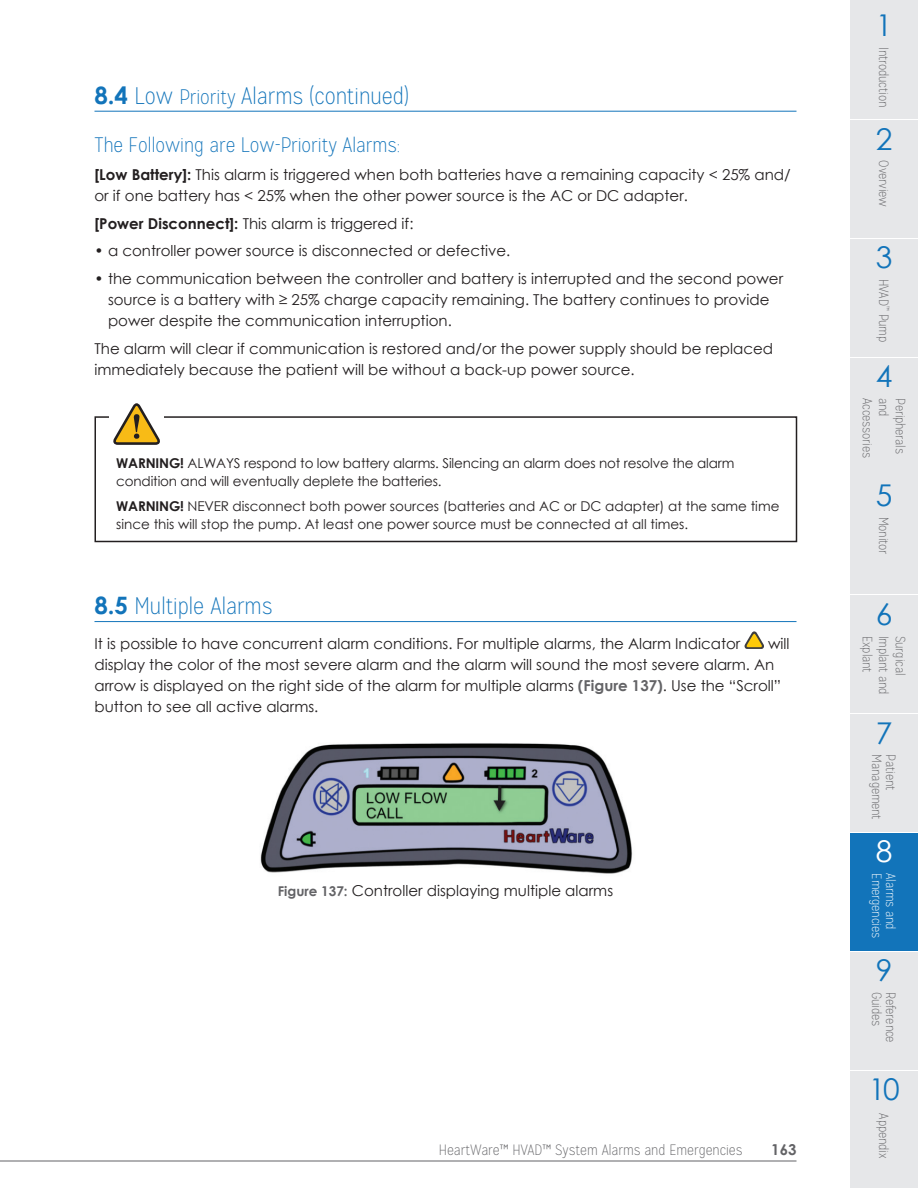
<style>
.page{position:relative;width:918px;height:1188px;background:#fff}
.page>*{position:absolute;margin:0;border:0;box-sizing:border-box;transform-origin:0 0}
.t1{font:30px "Century Gothic";color:#1274ba}
.t2{font:30px "Century Gothic";color:#fff}
.Running_heads{font:100 24px "Mission Gothic";color:#1274ba}
.Large_Blue_Subheads{font:100 21px "Mission Gothic";color:#1274ba}
.Body_Copy{font:15px/21px "Century Gothic";color:#231f20}
.t3{font:100 15px "Mission Gothic";color:#636366}
.t4{font:700 15px "Century Gothic";color:#636366}
.Body_Copy-2{font:13.5px/18px "Century Gothic";color:#231f20}
.t5{font:100 13.5px "Mission Gothic";letter-spacing:-.01em;color:#636366}
.t6{font:100 13.5px "Mission Gothic";letter-spacing:-.01em;color:#fff}
.s1{font-family:"Century Gothic";font-weight:700}
.s2{font-size:21px}
.s3{font-weight:700}
.s4{font-weight:700;color:#636366}
.s5{font-weight:700;font-size:13.5px;color:#636366}
</style>
<div class="page">
<div style="left:850px;top:1071px;width:68px;height:117px;background:#e6e7e9"></div>
<div style="left:850px;top:952px;width:68px;height:117px;background:#e6e7e9"></div>
<div style="left:850px;top:833px;width:68px;height:117px;background:#1274ba"></div>
<div style="left:850px;top:714px;width:68px;height:118px;background:#e6e7e9"></div>
<div style="left:850px;top:596px;width:68px;height:117px;background:#e6e7e9"></div>
<div style="left:850px;top:477px;width:68px;height:117px;background:#e6e7e9"></div>
<div style="left:850px;top:358px;width:68px;height:117px;background:#e6e7e9"></div>
<div style="left:850px;top:239px;width:68px;height:117px;background:#e6e7e9"></div>
<div style="left:850px;top:120px;width:68px;height:118px;background:#e6e7e9"></div>
<div style="left:850px;top:0;width:68px;height:119px;background:#e6e7e9"></div>
<hr style="left:0;top:1161px;width:796px;height:1px;background:#636366">
<hr style="left:94px;top:111px;width:702px;height:1px;background:#1274ba">
<hr style="left:94px;top:621px;width:702px;height:1px;background:#1274ba">
<div style="left:94px;top:416px;width:703px;height:126px;border:2px solid #231f20"></div>
<div style="left:109px;top:402px;width:55px;height:44px;background:#fff"></div>
<svg style="left:113px;top:403px;width:47px;height:42px"></svg>
<svg style="left:745px;top:631px;width:19px;height:18px"></svg>
<img style="left:260px;top:743px;width:373px;height:131px">
<p class="Running_heads" style="left:94px;top:82px;width:316px"><span class="s1">8.4</span> Low <span class="s2">Priority</span> Alarms (continued)</p>
<p class="Large_Blue_Subheads" style="left:94px;top:133px;width:307px">The Following are Low-Priority Alarms:</p>
<p class="Body_Copy" style="left:94px;top:164px;width:698px"><span class="s3">[Low Battery]:</span> This alarm is triggered when both batteries have a remaining capacity &lt; 25% and/ or if one battery has &lt; 25% when the other power source is the AC or DC adapter.</p>
<p class="Body_Copy" style="left:94px;top:213px;width:321px"><span class="s3">[Power Disconnect]:</span> This alarm is triggered if:</p>
<p class="Body_Copy" style="left:94px;top:240px;width:417px">• a controller power source is disconnected or defective.</p>
<p class="Body_Copy" style="left:108px;top:268px;width:677px;text-indent:-14px">• the communication between the controller and battery is interrupted and the second power source is a battery with ≥ 25% charge capacity remaining. The battery continues to provide power despite the communication interruption.</p>
<p class="Body_Copy" style="left:94px;top:338px;width:680px">The alarm will clear if communication is restored and/or the power supply should be replaced immediately because the patient will be without a back-up power source.</p>
<p class="Body_Copy-2" style="left:116px;top:454px;width:620px"><span class="s3">WARNING!</span> ALWAYS respond to low battery alarms. Silencing an alarm does not resolve the alarm condition and will eventually deplete the batteries.</p>
<p class="Body_Copy-2" style="left:116px;top:497px;width:665px"><span class="s3">WARNING!</span> NEVER disconnect both power sources (batteries and AC or DC adapter) at the same time since this will stop the pump. At least one power source must be connected at all times.</p>
<p class="Running_heads" style="left:94px;top:592px;width:179px"><span class="s1">8.5</span> Multiple Alarms</p>
<p class="Body_Copy" style="left:94px;top:633px;width:647px">It is possible to have concurrent alarm conditions. For multiple alarms, the Alarm Indicator</p>
<p class="Body_Copy" style="left:94px;top:633px;width:697px;text-indent:674px">will display the color of the most severe alarm and the alarm will sound the most severe alarm. An arrow is displayed on the right side of the alarm for multiple alarms <span class="s4">(Figure 137)</span>. Use the “Scroll” button to see all active alarms.</p>
<p class="Body_Copy" style="left:278px;top:880px;width:337px"><span class="s5">Figure 137:</span> Controller displaying multiple alarms</p>
<p class="t3" style="left:439px;top:1141px;width:305px">HeartWare™ HVAD™ System Alarms and Emergencies</p>
<p class="t4" style="left:771px;top:1138px;width:27px">163</p>
<h1 class="t1" style="left:876px;top:4px;width:18px">1</h1>
<p class="t5" style="left:892px;top:47px;width:62px;rotate:90deg">Introduction</p>
<h1 class="t1" style="left:876px;top:118px;width:18px">2</h1>
<p class="t5" style="left:892px;top:160px;width:48px;rotate:90deg">Overview</p>
<h1 class="t1" style="left:876px;top:237px;width:18px">3</h1>
<p class="t5" style="left:892px;top:279px;width:64px;rotate:90deg">HVAD<sup>™</sup> Pump</p>
<h1 class="t1" style="left:876px;top:355px;width:18px">4</h1>
<p class="t5" style="left:875px;top:398px;width:61px;rotate:90deg">Accessories</p>
<p class="t5" style="left:892px;top:398px;width:20px;rotate:90deg">and</p>
<p class="t5" style="left:908px;top:398px;width:57px;rotate:90deg">Peripherals</p>
<h1 class="t1" style="left:876px;top:474px;width:18px">5</h1>
<p class="t5" style="left:892px;top:517px;width:39px;rotate:90deg">Monitor</p>
<h1 class="t1" style="left:876px;top:593px;width:18px">6</h1>
<p class="t5" style="left:875px;top:636px;width:38px;rotate:90deg">Explant</p>
<p class="t5" style="left:892px;top:636px;width:61px;rotate:90deg">Implant and</p>
<p class="t5" style="left:908px;top:636px;width:41px;rotate:90deg">Surgical</p>
<h1 class="t1" style="left:876px;top:712px;width:18px">7</h1>
<p class="t5" style="left:885px;top:754px;width:67px;rotate:90deg">Management</p>
<p class="t5" style="left:899px;top:754px;width:37px;rotate:90deg">Patient</p>
<h1 class="t2" style="left:876px;top:831px;width:18px">8</h1>
<p class="t6" style="left:885px;top:873px;width:66px;rotate:90deg">Emergencies</p>
<p class="t6" style="left:899px;top:873px;width:58px;rotate:90deg">Alarms and</p>
<h1 class="t1" style="left:876px;top:949px;width:18px">9</h1>
<p class="t5" style="left:885px;top:992px;width:36px;rotate:90deg">Guides</p>
<p class="t5" style="left:899px;top:992px;width:52px;rotate:90deg">Reference</p>
<h1 class="t1" style="left:869px;top:1068px;width:32px">10</h1>
<p class="t5" style="left:892px;top:1113px;width:46px;rotate:90deg">Appendix</p>
</div>
